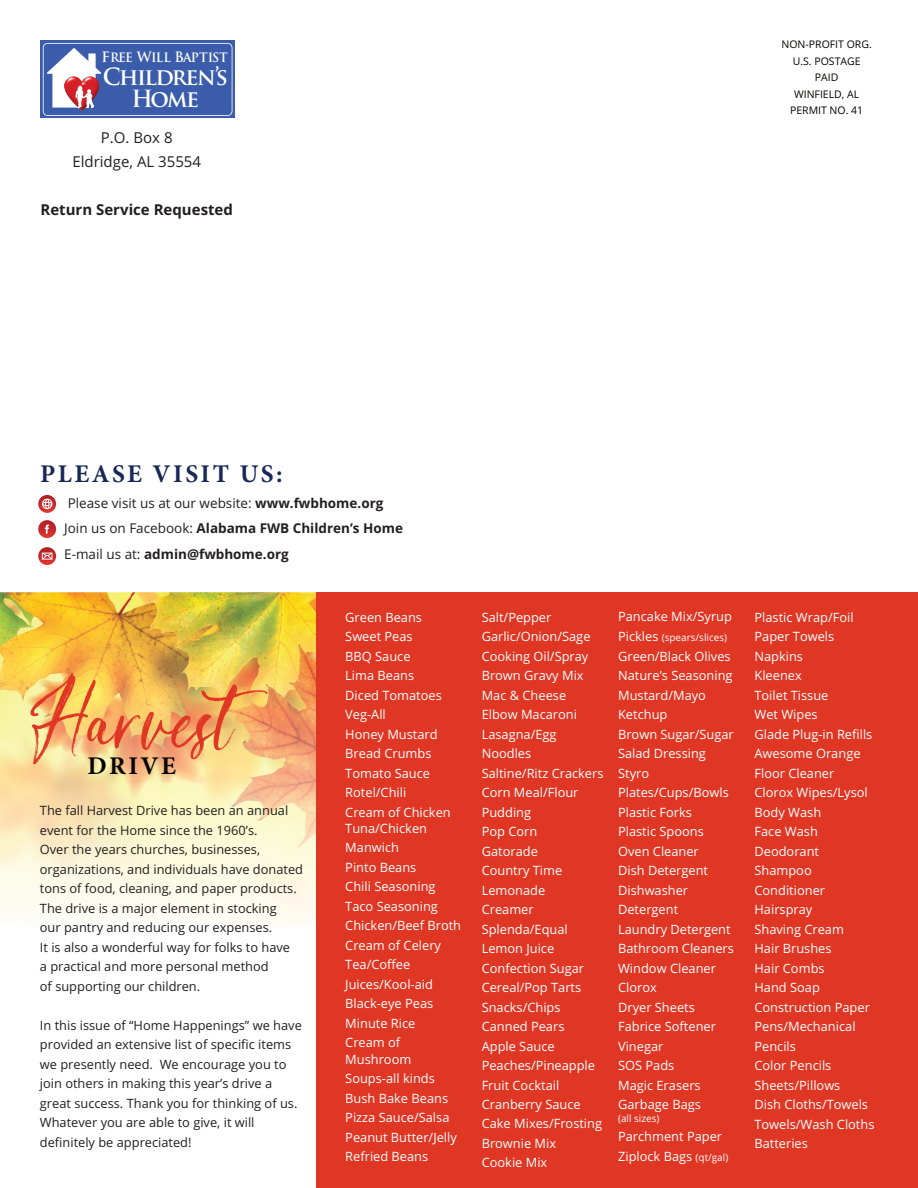
<style>
.page{position:relative;width:918px;height:1188px;background:#fff}
.page>*{position:absolute;margin:0;border:0;box-sizing:border-box;transform-origin:0 0}
.t1{font:58.5px "Ambitions";color:#e03725}
.t2{font:700 25.5px "Minion Pro";letter-spacing:.1em;color:#172757}
.t3{font:700 25.5px "Minion Pro";letter-spacing:.1em;color:#040503}
.t4{font:700 22.95px/21.6px "Trajan Pro";letter-spacing:-.075em;color:#fff;text-align:center}
.t5{font:15px/24px "Open Sans";color:#231f20;text-align:center}
.t6{font:700 15px "Open Sans";color:#231f20}
.t7{font:700 13.5px/25.5px "Open Sans";color:#231f20}
.t8{font:12.9px/19.5px "Open Sans";color:#fff}
.t9{font:12.9px/19.5px "Open Sans";color:#231f20}
.t10{font:700 12.6px "Trajan Pro";letter-spacing:-.05em;color:#fff}
.t11{font:10.5px/16.5px "Open Sans";color:#040503;text-align:center}
.t12{font:10.05px "Open Sans";color:#fff}
.s1{font-size:13.95px}
.s2{font-weight:400}
.s3{font-size:12.9px}
.s4{font-size:10.05px}
</style>
<div class="page">
<svg style="left:40px;top:41px;width:195px;height:77px"></svg>
<svg style="left:43px;top:43px;width:189px;height:73px;background:#5e72b1"></svg>
<svg style="left:38px;top:547px;width:19px;height:18px"></svg>
<svg style="left:38px;top:495px;width:19px;height:18px"></svg>
<svg style="left:38px;top:520px;width:19px;height:18px"></svg>
<img style="left:0;top:593px;width:316px;height:330px">
<div style="left:316px;top:593px;width:602px;height:595px;background:#e03725"></div>
<p class="t10" style="left:102px;top:49px;width:128px"><span class="s1">F</span>REE <span class="s1">W</span>ILL <span class="s1">B</span>APTIST</p>
<h3 class="t4" style="left:103px;top:66px;width:127px">Children’s<br>Home</h3>
<p class="t5" style="left:72px;top:126px;width:130px">P.O. Box 8<br>Eldridge, AL 35554</p>
<p class="t6" style="left:41px;top:199px;width:194px">Return Service Requested</p>
<p class="t11" style="left:781px;top:36px;width:92px">NON-PROFIT ORG.<br>U.S. POSTAGE<br>PAID<br>WINFIELD, AL<br>PERMIT NO. 41</p>
<h2 class="t2" style="left:40px;top:456px;width:244px">PLEASE VISIT US:</h2>
<p class="t7" style="left:64px;top:490px;width:340px"><span class="s2">Please visit us at our website:</span> www.fwbhome.org<br><span class="s2">Join us on Facebook:</span> Alabama FWB Children’s Home<br><span class="s2">E-mail us at:</span> admin@fwbhome.org</p>
<h1 class="t1" style="left:41px;top:690px;width:244px">Harvest</h1>
<h2 class="t3" style="left:87px;top:748px;width:90px">DRIVE</h2>
<p class="t9" style="left:40px;top:801px;width:265px">The fall Harvest Drive has been an annual event for the Home since the 1960’s.<br>Over the years churches, businesses, organizations, and individuals have donated tons of food, cleaning, and paper products.<br>The drive is a major element in stocking<br>our pantry and reducing our expenses.<br>It is also a wonderful way for folks to have<br>a practical and more personal method<br>of supporting our children.</p>
<p class="t9" style="left:40px;top:1015px;width:263px">In this issue of “Home Happenings” we have provided an extensive list of specific items we presently need. We encourage you to join others in making this year’s drive a great success. Thank you for thinking of us.<br>Whatever you are able to give, it will definitely be appreciated!</p>
<p class="t8" style="left:345px;top:607px;width:107px">Green Beans<br>Sweet Peas<br>BBQ Sauce<br>Lima Beans<br>Diced Tomatoes<br>Veg-All<br>Honey Mustard<br>Bread Crumbs<br>Tomato Sauce<br>Rotel/Chili<br>Cream of Chicken</p>
<p class="t8" style="left:345px;top:818px;width:117px">Tuna/Chicken<br>Manwich<br>Pinto Beans<br>Chili Seasoning<br>Taco Seasoning<br>Chicken/Beef Broth<br>Cream of Celery<br>Tea/Coffee<br>Juices/Kool-aid<br>Black-eye Peas<br>Minute Rice<br>Cream of</p>
<p class="t8" style="left:345px;top:1049px;width:113px">Mushroom<br>Soups-all kinds<br>Bush Bake Beans<br>Pizza Sauce/Salsa<br>Peanut Butter/Jelly<br>Refried Beans</p>
<p class="t8" style="left:482px;top:607px;width:123px">Salt/Pepper<br>Garlic/Onion/Sage<br>Cooking Oil/Spray<br>Brown Gravy Mix<br>Mac &amp; Cheese<br>Elbow Macaroni<br>Lasagna/Egg<br>Noodles<br>Saltine/Ritz Crackers<br>Corn Meal/Flour<br>Pudding<br>Pop Corn<br>Gatorade<br>Country Time<br>Lemonade<br>Creamer<br>Splenda/Equal<br>Lemon Juice<br>Confection Sugar<br>Cereal/Pop Tarts<br>Snacks/Chips<br>Canned Pears<br>Apple Sauce<br>Peaches/Pineapple<br>Fruit Cocktail<br>Cranberry Sauce<br>Cake Mixes/Frosting<br>Brownie Mix<br>Cookie Mix</p>
<p class="t8" style="left:618px;top:607px;width:115px">Pancake Mix/Syrup</p>
<p class="t12" style="left:618px;top:631px;width:111px"><span class="s3">Pickles</span> (spears/slices)</p>
<p class="t8" style="left:618px;top:646px;width:117px">Green/Black Olives<br>Nature’s Seasoning<br>Mustard/Mayo<br>Ketchup<br>Brown Sugar/Sugar<br>Salad Dressing<br>Styro<br>Plates/Cups/Bowls<br>Plastic Forks<br>Plastic Spoons<br>Oven Cleaner<br>Dish Detergent<br>Dishwasher<br>Detergent<br>Laundry Detergent<br>Bathroom Cleaners<br>Window Cleaner<br>Clorox<br>Dryer Sheets<br>Fabrice Softener<br>Vinegar<br>SOS Pads<br>Magic Erasers<br>Garbage Bags</p>
<p class="t12" style="left:618px;top:1111px;width:43px">(all sizes)</p>
<p class="t8" style="left:618px;top:1127px;width:112px">Parchment Paper<br>Ziplock Bags <span class="s4">(qt/gal)</span></p>
<p class="t8" style="left:754px;top:607px;width:122px">Plastic Wrap/Foil<br>Paper Towels<br>Napkins<br>Kleenex<br>Toilet Tissue<br>Wet Wipes<br>Glade Plug-in Refills<br>Awesome Orange<br>Floor Cleaner<br>Clorox Wipes/Lysol<br>Body Wash<br>Face Wash<br>Deodorant<br>Shampoo<br>Conditioner<br>Hairspray<br>Shaving Cream<br>Hair Brushes<br>Hair Combs<br>Hand Soap<br>Construction Paper<br>Pens/Mechanical<br>Pencils<br>Color Pencils<br>Sheets/Pillows<br>Dish Cloths/Towels<br>Towels/Wash Cloths<br>Batteries</p>
</div>
